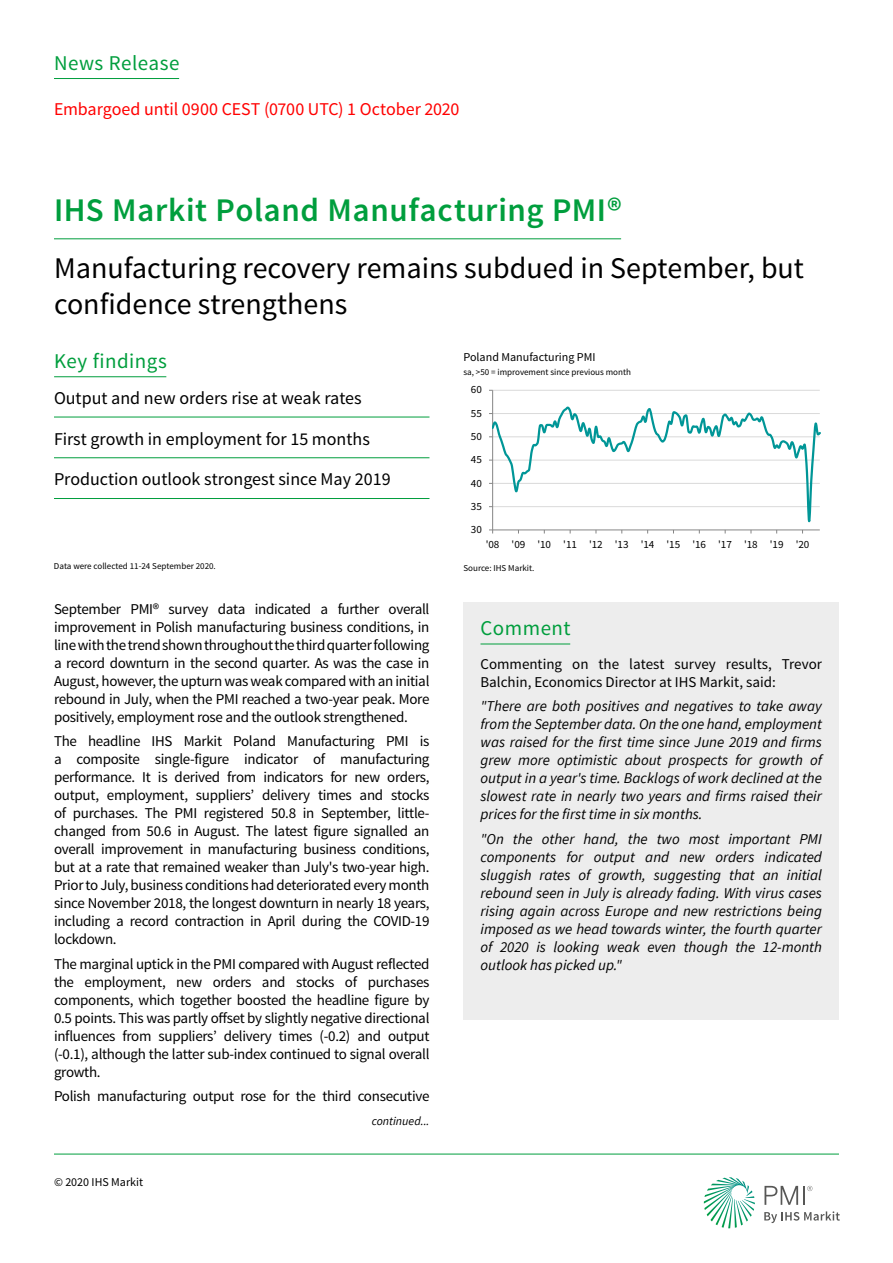
<style>
.page{position:relative;width:893px;height:1263px;background:#fff}
.page>*{position:absolute;margin:0;border:0;box-sizing:border-box;transform-origin:0 0}
.t1{font:600 33px "Source Sans Pro";letter-spacing:.02em;color:#009e3d}
.t2{font:30px/36px "Source Sans Pro";color:#000}
.t3{font:21px "Source Sans Pro";letter-spacing:.025em;color:#009e3d}
.t4{font:18px "Source Sans Pro";color:#000}
.t5{font:18px "Source Sans Pro";letter-spacing:-.005em;color:#f00}
.t6{font:15px/18px "Source Sans Pro";letter-spacing:-.02em;color:#000;text-align:justify}
.t7{font:italic 15px/18px "Source Sans Pro";color:#000;text-align:justify}
.t8{font:15px/18px "Source Sans Pro";color:#000}
.t9{font:12px "Source Sans Pro";color:#000}
.t10{font:italic 12px "Source Sans Pro";color:#000}
.t11{font:10.95px "Source Sans Pro";letter-spacing:-.005em;color:#000}
.t12{font:9px "Source Sans Pro";color:#000}
</style>
<div class="page">
<svg style="left:704px;top:1177px;width:51px;height:51px"></svg>
<svg style="left:764px;top:1211px;width:76px;height:12px"></svg>
<svg style="left:764px;top:1186px;width:48px;height:19px"></svg>
<hr style="left:54px;top:1154px;width:785px;height:1px;background:#009e3d">
<hr style="left:493px;top:390px;width:327px;height:1px;background:#d9d9d9">
<hr style="left:492px;top:390px;width:1px;height:140px;background:#868686">
<svg style="left:489px;top:406px;width:332px;height:127px"></svg>
<hr style="left:54px;top:376px;width:112px;height:1px;background:#009e3d">
<hr style="left:54px;top:78px;width:125px;height:1px;background:#009e3d">
<hr style="left:54px;top:238px;width:567px;height:1px;background:#009e3d">
<hr style="left:54px;top:417px;width:375px;height:1px;background:#009e3d">
<hr style="left:54px;top:457px;width:375px;height:1px;background:#009e3d">
<hr style="left:54px;top:498px;width:375px;height:1px;background:#009e3d">
<div style="left:463px;top:602px;width:376px;height:56px;background:#ededed"></div>
<hr style="left:480px;top:644px;width:90px;height:1px;background:#009e3d">
<div style="left:463px;top:658px;width:376px;height:362px;background:#ededed"></div>
<h3 class="t3" style="left:54px;top:50px;width:127px">News Release</h3>
<p class="t5" style="left:54px;top:98px;width:407px">Embargoed until 0900 CEST (0700 UTC) 1 October 2020</p>
<h1 class="t1" style="left:54px;top:190px;width:569px">IHS Markit Poland Manufacturing PMI®</h1>
<h2 class="t2" style="left:54px;top:250px;width:752px">Manufacturing recovery remains subdued in September, but confidence strengthens</h2>
<h3 class="t3" style="left:54px;top:348px;width:114px">Key findings</h3>
<p class="t9" style="left:463px;top:350px;width:133px">Poland Manufacturing PMI</p>
<p class="t12" style="left:463px;top:366px;width:169px">sa, &gt;50 = improvement since previous month</p>
<p class="t4" style="left:54px;top:387px;width:309px">Output and new orders rise at weak rates</p>
<p class="t4" style="left:54px;top:428px;width:317px">First growth in employment for 15 months</p>
<p class="t4" style="left:54px;top:468px;width:338px">Production outlook strongest since May 2019</p>
<p class="t12" style="left:54px;top:561px;width:163px">Data were collected 11-24 September 2020.</p>
<p class="t6" style="left:54px;top:600px;width:377px">September PMI® survey data indicated a further overall improvement in Polish manufacturing business conditions, in line with the trend shown throughout the third quarter following a record downturn in the second quarter. As was the case in August, however, the upturn was weak compared with an initial rebound in July, when the PMI reached a two-year peak. More positively, employment rose and the outlook strengthened.</p>
<p class="t6" style="left:54px;top:732px;width:377px">The headline IHS Markit Poland Manufacturing PMI is a composite single-figure indicator of manufacturing performance. It is derived from indicators for new orders, output, employment, suppliers’ delivery times and stocks of purchases. The PMI registered 50.8 in September, little&shy;changed from 50.6 in August. The latest figure signalled an overall improvement in manufacturing business conditions, but at a rate that remained weaker than July's two-year high.<br>Prior to July, business conditions had deteriorated every month since November 2018, the longest downturn in nearly 18 years, including a record contraction in April during the COVID-19 lockdown.</p>
<p class="t6" style="left:54px;top:955px;width:377px">The marginal uptick in the PMI compared with August reflected the employment, new orders and stocks of purchases components, which together boosted the headline figure by 0.5 points. This was partly offset by slightly negative directional influences from suppliers’ delivery times (-0.2) and output (-0.1), although the latter sub-index continued to signal overall growth.</p>
<p class="t6" style="left:54px;top:1087px;width:377px">Polish manufacturing output rose for the third consecutive</p>
<p class="t9" style="left:54px;top:1175px;width:91px">© 2020 IHS Markit</p>
<p class="t10" style="left:372px;top:1113px;width:59px">continued...</p>
<p class="t11" style="left:471px;top:383px;width:13px">60</p>
<p class="t11" style="left:471px;top:406px;width:13px">55</p>
<p class="t11" style="left:471px;top:430px;width:13px">50</p>
<p class="t11" style="left:471px;top:453px;width:13px">45</p>
<p class="t11" style="left:471px;top:476px;width:13px">40</p>
<p class="t11" style="left:471px;top:499px;width:13px">35</p>
<p class="t11" style="left:471px;top:523px;width:13px">30</p>
<p class="t11" style="left:486px;top:537px;width:325px">'08 '09 '10 '11 '12 '13 '14 '15 '16 '17 '18 '19 '20</p>
<p class="t12" style="left:463px;top:562px;width:73px">Source: IHS Markit.</p>
<h3 class="t3" style="left:480px;top:615px;width:92px">Comment</h3>
<p class="t8" style="left:480px;top:655px;width:343px">Commenting on the latest survey results, Trevor<br>Balchin, Economics Director at IHS Markit, said:</p>
<p class="t7" style="left:480px;top:697px;width:343px">"There are both positives and negatives to take away from the September data. On the one hand, employment was raised for the first time since June 2019 and firms grew more optimistic about prospects for growth of output in a year's time. Backlogs of work declined at the slowest rate in nearly two years and firms raised their prices for the first time in six months.</p>
<p class="t7" style="left:480px;top:830px;width:343px">"On the other hand, the two most important PMI components for output and new orders indicated sluggish rates of growth, suggesting that an initial rebound seen in July is already fading. With virus cases rising again across Europe and new restrictions being imposed as we head towards winter, the fourth quarter of 2020 is looking weak even though the 12-month outlook has picked up."</p>
</div>
